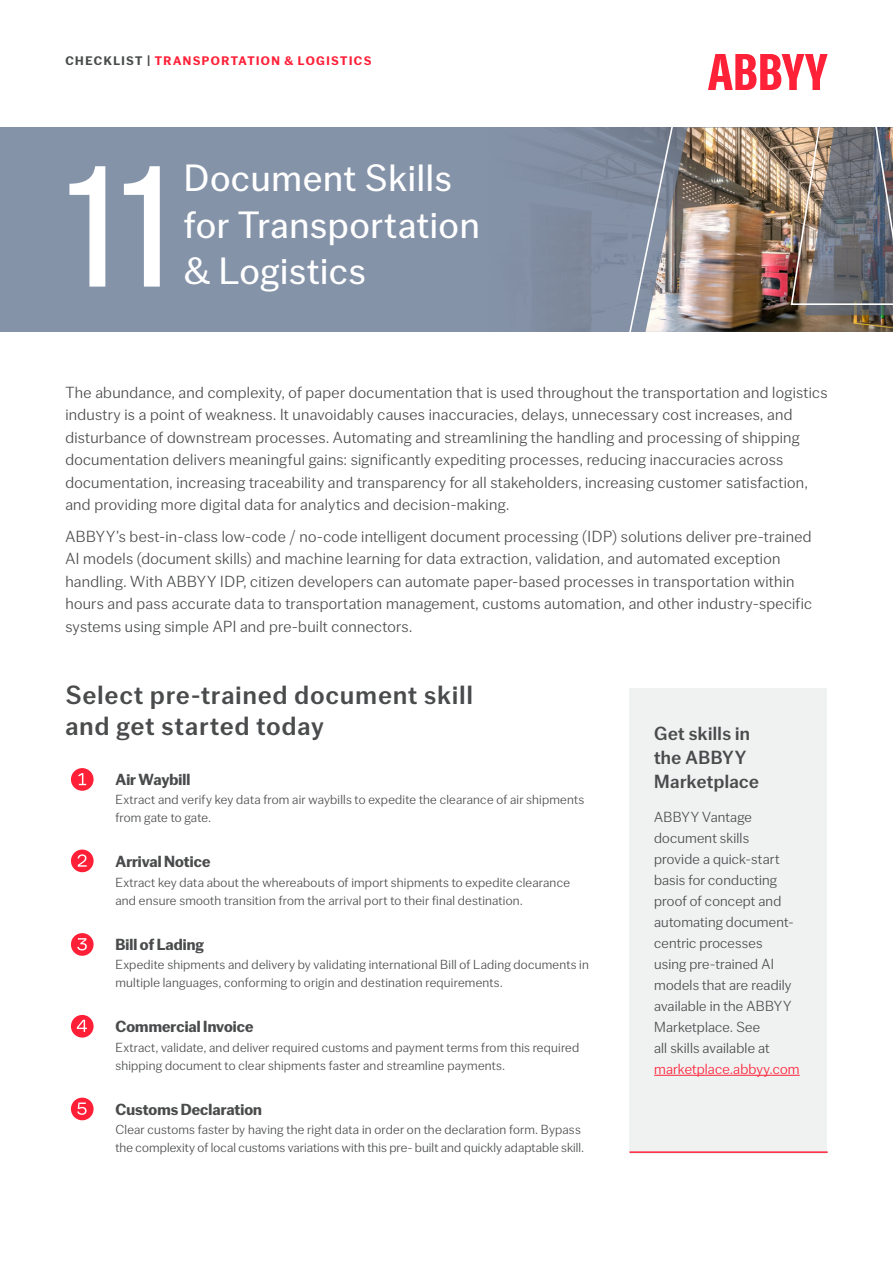
<style>
.page{position:relative;width:893px;height:1263px;background:#fff}
.page>*{position:absolute;margin:0;border:0;box-sizing:border-box;transform-origin:0 0}
.Product{font:177px "Co Fo Gothic";color:#fff}
.Product-2{font:39px "Co Fo Gothic";letter-spacing:.02em;color:#fff}
.Text_11_15{font:500 27px/31.5px "Co Fo Gothic";letter-spacing:.05em;color:#4a4b4c}
.Text_11_15-2{font:500 19.5px/24px "Co Fo Gothic";letter-spacing:.025em;color:#4a4b4c}
.Text_11_15-3{font:300 16.5px/22.5px "Co Fo Gothic";letter-spacing:.02em;color:#4a4b4c}
.Text_11_15-4{font:700 16.5px "Co Fo Gothic";letter-spacing:.005em;color:#4a4b4c}
.Text_11_15-5{font:300 15px/21px "Co Fo Gothic";letter-spacing:.015em;color:#4a4b4c}
.Text_11_15-6{font:300 13.5px/18px "Co Fo Gothic";letter-spacing:.015em;color:#4a4b4c}
.Tagline{font:700 12.75px "Co Fo Gothic";letter-spacing:.11em;color:#ff2038}
.s1{color:#4a4b4c}
.s2{color:#ff2038}
</style>
<div class="page">
<div style="left:9px;top:128px;width:884px;height:204px;background:#8593a9"></div>
<img style="left:569px;top:128px;width:324px;height:204px">
<div style="left:629px;top:688px;width:198px;height:466px;background:#f0f1f1"></div>
<svg style="left:708px;top:54px;width:120px;height:36px"></svg>
<hr style="left:654px;top:1075px;width:146px;height:1px;background:#ff2038">
<div style="left:71px;top:1098px;width:23px;height:22px;background:#ff2038;border-radius:50%"></div>
<svg style="left:77px;top:1102px;width:10px;height:13px"></svg>
<div style="left:71px;top:768px;width:23px;height:23px;background:#ff2038;border-radius:50%"></div>
<svg style="left:78px;top:773px;width:8px;height:12px"></svg>
<div style="left:71px;top:849px;width:23px;height:23px;background:#ff2038;border-radius:50%"></div>
<svg style="left:78px;top:854px;width:9px;height:13px"></svg>
<div style="left:71px;top:933px;width:23px;height:23px;background:#ff2038;border-radius:50%"></div>
<svg style="left:77px;top:938px;width:10px;height:12px"></svg>
<div style="left:71px;top:1015px;width:23px;height:22px;background:#ff2038;border-radius:50%"></div>
<svg style="left:77px;top:1020px;width:10px;height:12px"></svg>
<hr style="left:629px;top:1151px;width:199px;height:2px;background:#ff2038">
<p class="Tagline" style="left:65px;top:52px;width:308px"><span class="s1">CHECKLIST |</span> TRANSPORTATION &amp; LOGISTICS</p>
<p class="Product" style="left:66px;top:124px;width:110px">11</p>
<p class="Product-2" style="left:184px;top:155px;width:269px">Document Skills</p>
<p class="Product-2" style="left:184px;top:202px;width:297px">for Transportation</p>
<p class="Product-2" style="left:184px;top:249px;width:183px">&amp; Logistics</p>
<p class="Text_11_15-3" style="left:65px;top:381px;width:764px">The abundance, and complexity, of paper documentation that is used throughout the transportation and logistics industry is a point of weakness. It unavoidably causes inaccuracies, delays, unnecessary cost increases, and disturbance of downstream processes. Automating and streamlining the handling and processing of shipping documentation delivers meaningful gains: significantly expediting processes, reducing inaccuracies across documentation, increasing traceability and transparency for all stakeholders, increasing customer satisfaction, and providing more digital data for analytics and decision-making.</p>
<p class="Text_11_15-3" style="left:65px;top:525px;width:748px">ABBYY’s best-in-class low-code / no-code intelligent document processing (IDP) solutions deliver pre-trained AI models (document skills) and machine learning for data extraction, validation, and automated exception handling. With ABBYY IDP, citizen developers can automate paper-based processes in transportation within hours and pass accurate data to transportation management, customs automation, and other industry-specific systems using simple API and pre-built connectors.</p>
<p class="Text_11_15" style="left:65px;top:678px;width:409px">Select pre-trained document skill and get started today</p>
<p class="Text_11_15-4" style="left:115px;top:769px;width:77px">Air Waybill</p>
<p class="Text_11_15-6" style="left:115px;top:790px;width:470px">Extract and verify key data from air waybills to expedite the clearance of air shipments from gate to gate.</p>
<p class="Text_11_15-4" style="left:115px;top:851px;width:97px">Arrival Notice</p>
<p class="Text_11_15-6" style="left:115px;top:873px;width:456px">Extract key data about the whereabouts of import shipments to expedite clearance and ensure smooth transition from the arrival port to their final destination.</p>
<p class="Text_11_15-4" style="left:115px;top:934px;width:90px">Bill of Lading</p>
<p class="Text_11_15-6" style="left:115px;top:955px;width:475px">Expedite shipments and delivery by validating international Bill of Lading documents in multiple languages, conforming to origin and destination requirements.</p>
<p class="Text_11_15-4" style="left:115px;top:1016px;width:140px">Commercial Invoice</p>
<p class="Text_11_15-6" style="left:115px;top:1038px;width:465px">Extract, validate, and deliver required customs and payment terms from this required shipping document to clear shipments faster and streamline payments.</p>
<p class="Text_11_15-4" style="left:115px;top:1099px;width:148px">Customs Declaration</p>
<p class="Text_11_15-6" style="left:115px;top:1120px;width:470px">Clear customs faster by having the right data in order on the declaration form. Bypass the complexity of local customs variations with this pre- built and quickly adaptable skill.</p>
<p class="Text_11_15-2" style="left:654px;top:721px;width:106px">Get skills in the ABBYY<br>Marketplace</p>
<p class="Text_11_15-5" style="left:654px;top:806px;width:147px">ABBYY Vantage document skills<br>provide a quick-start basis for conducting proof of concept and automating document&shy;centric processes<br>using pre-trained AI models that are readily available in the ABBYY<br>Marketplace. See<br>all skills available at <span class="s2">marketplace.abbyy.com</span></p>
</div>
